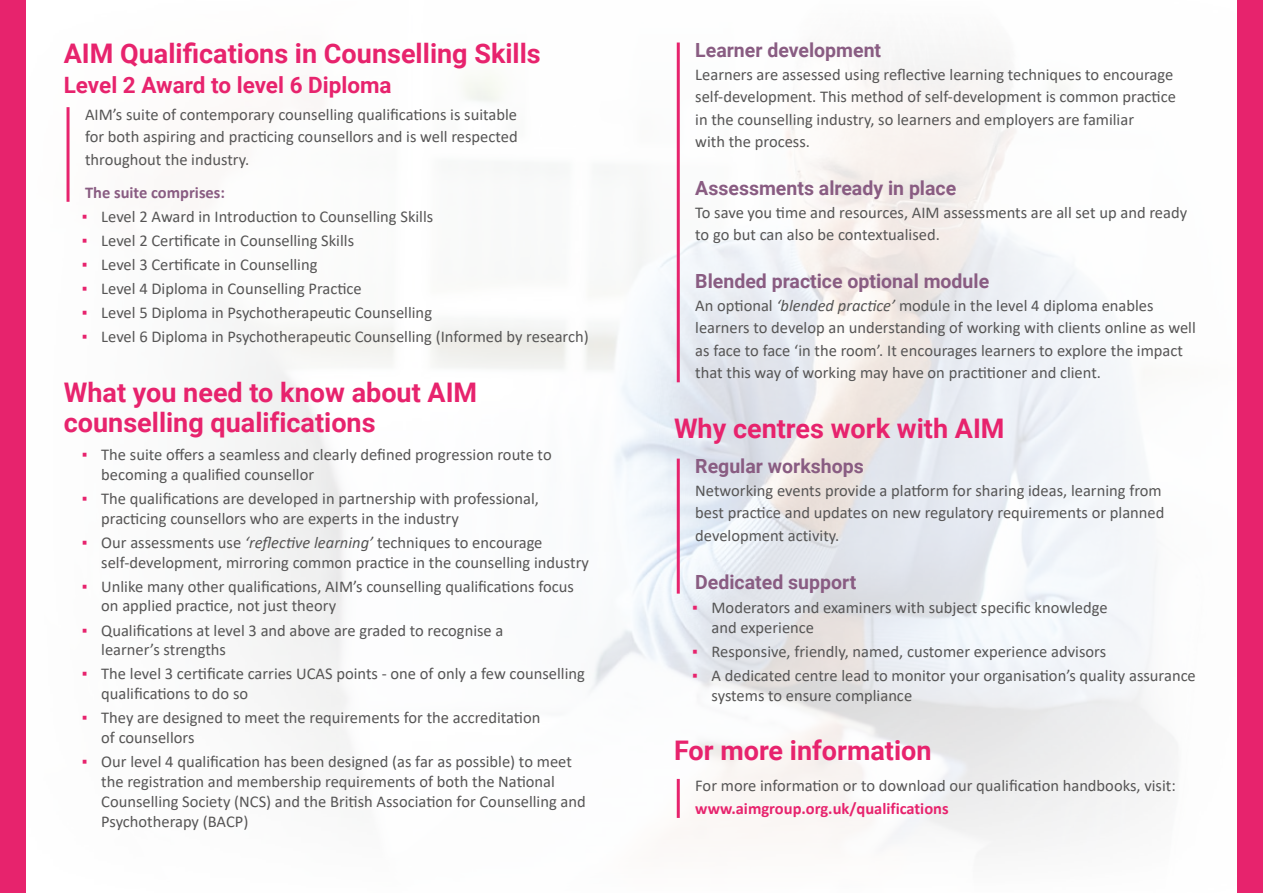
<style>
.page{position:relative;width:1263px;height:893px;background:#fff}
.page>*{position:absolute;margin:0;border:0;box-sizing:border-box;transform-origin:0 0}
.t1{font:700 27px/30px "Roboto";color:#e7236d}
.t2{font:700 22.5px "Roboto";color:#e7236d}
.t3{font:700 19.5px "Roboto";color:#895c82}
.t4{font:16.5px/19.8px "Calibri";color:#565555}
.t5{font:700 16.5px "Calibri";color:#e7236d}
.t6{font:700 16.5px "Calibri";color:#895c82}
.s1{color:#e7236d}
.s2{font-style:italic}
</style>
<div class="page">
<img style="left:25px;top:0;width:1152px;height:893px">
<div style="left:0;top:0;width:25px;height:893px;background:#e7236d"></div>
<div style="left:1237px;top:0;width:26px;height:893px;background:#e7236d"></div>
<hr style="left:67px;top:107px;width:3px;height:95px;background:#e7236d">
<hr style="left:677px;top:43px;width:3px;height:339px;background:#e7236d">
<hr style="left:677px;top:459px;width:3px;height:135px;background:#e7236d">
<hr style="left:677px;top:779px;width:3px;height:39px;background:#e7236d">
<h1 class="t1" style="left:64px;top:37px;width:478px">AIM Qualifications in Counselling Skills</h1>
<h2 class="t2" style="left:64px;top:69px;width:329px">Level 2 Award to level 6 Diploma</h2>
<p class="t4" style="left:85px;top:102px;width:434px;line-height:22.5px;text-align:justify">AIM’s suite of contemporary counselling qualifications is suitable for both aspiring and practicing counsellors and is well respected throughout the industry.</p>
<p class="t6" style="left:85px;top:181px;width:142px">The suite comprises:</p>
<p class="t4" style="left:82px;top:206px;width:353px"><span class="s1">▪</span> Level 2 Award in Introduction to Counselling Skills</p>
<p class="t4" style="left:82px;top:230px;width:274px"><span class="s1">▪</span> Level 2 Certificate in Counselling Skills</p>
<p class="t4" style="left:82px;top:254px;width:237px"><span class="s1">▪</span> Level 3 Certificate in Counselling</p>
<p class="t4" style="left:82px;top:278px;width:282px"><span class="s1">▪</span> Level 4 Diploma in Counselling Practice</p>
<p class="t4" style="left:82px;top:302px;width:352px"><span class="s1">▪</span> Level 5 Diploma in Psychotherapeutic Counselling</p>
<p class="t4" style="left:82px;top:326px;width:508px"><span class="s1">▪</span> Level 6 Diploma in Psychotherapeutic Counselling (Informed by research)</p>
<h1 class="t1" style="left:64px;top:376px;width:415px">What you need to know about AIM counselling qualifications</h1>
<p class="t4" style="left:101px;top:444px;width:452px;text-indent:-20px"><span class="s1">▪</span> The suite offers a seamless and clearly defined progression route to becoming a qualified counsellor</p>
<p class="t4" style="left:101px;top:488px;width:439px;text-indent:-20px"><span class="s1">▪</span> The qualifications are developed in partnership with professional, practicing counsellors who are experts in the industry</p>
<p class="t4" style="left:101px;top:532px;width:489px;text-indent:-20px"><span class="s1">▪</span> Our assessments use <span class="s2">‘reflective learning’</span> techniques to encourage self-development, mirroring common practice in the counselling industry</p>
<p class="t4" style="left:101px;top:576px;width:474px;text-indent:-20px"><span class="s1">▪</span> Unlike many other qualifications, AIM’s counselling qualifications focus on applied practice, not just theory</p>
<p class="t4" style="left:101px;top:620px;width:404px;text-indent:-20px"><span class="s1">▪</span> Qualifications at level 3 and above are graded to recognise a learner’s strengths</p>
<p class="t4" style="left:101px;top:664px;width:485px;text-indent:-20px"><span class="s1">▪</span> The level 3 certificate carries UCAS points - one of only a few counselling qualifications to do so</p>
<p class="t4" style="left:101px;top:707px;width:441px;text-indent:-20px"><span class="s1">▪</span> They are designed to meet the requirements for the accreditation of counsellors</p>
<p class="t4" style="left:101px;top:751px;width:486px;text-indent:-20px"><span class="s1">▪</span> Our level 4 qualification has been designed (as far as possible) to meet the registration and membership requirements of both the National Counselling Society (NCS) and the British Association for Counselling and Psychotherapy (BACP)</p>
<p class="t3" style="left:695px;top:37px;width:187px">Learner development</p>
<p class="t4" style="left:695px;top:63px;width:482px;line-height:22.5px">Learners are assessed using reflective learning techniques to encourage self-development. This method of self-development is common practice in the counselling industry, so learners and employers are familiar<br>with the process.</p>
<p class="t3" style="left:695px;top:175px;width:263px">Assessments already in place</p>
<p class="t4" style="left:695px;top:201px;width:493px;line-height:22.5px">To save you time and resources, AIM assessments are all set up and ready to go but can also be contextualised.</p>
<p class="t3" style="left:695px;top:268px;width:295px">Blended practice optional module</p>
<p class="t4" style="left:695px;top:294px;width:502px;line-height:22.5px">An optional <span class="s2">‘blended practice’</span> module in the level 4 diploma enables learners to develop an understanding of working with clients online as well as face to face ‘in the room’. It encourages learners to explore the impact that this way of working may have on practitioner and client.</p>
<h1 class="t1" style="left:674px;top:412px;width:332px">Why centres work with AIM</h1>
<p class="t3" style="left:695px;top:453px;width:170px">Regular workshops</p>
<p class="t4" style="left:695px;top:479px;width:471px;line-height:22.5px">Networking events provide a platform for sharing ideas, learning from best practice and updates on new regulatory requirements or planned development activity.</p>
<p class="t3" style="left:695px;top:568px;width:163px">Dedicated support</p>
<p class="t4" style="left:711px;top:597px;width:398px;text-indent:-20px"><span class="s1">▪</span> Moderators and examiners with subject specific knowledge and experience</p>
<p class="t4" style="left:692px;top:641px;width:416px"><span class="s1">▪</span> Responsive, friendly, named, customer experience advisors</p>
<p class="t4" style="left:711px;top:665px;width:486px;text-indent:-20px"><span class="s1">▪</span> A dedicated centre lead to monitor your organisation’s quality assurance systems to ensure compliance</p>
<h1 class="t1" style="left:674px;top:735px;width:259px">For more information</h1>
<p class="t4" style="left:695px;top:775px;width:482px">For more information or to download our qualification handbooks, visit:</p>
<p class="t5" style="left:695px;top:797px;width:255px">www.aimgroup.org.uk/qualifications</p>
</div>
